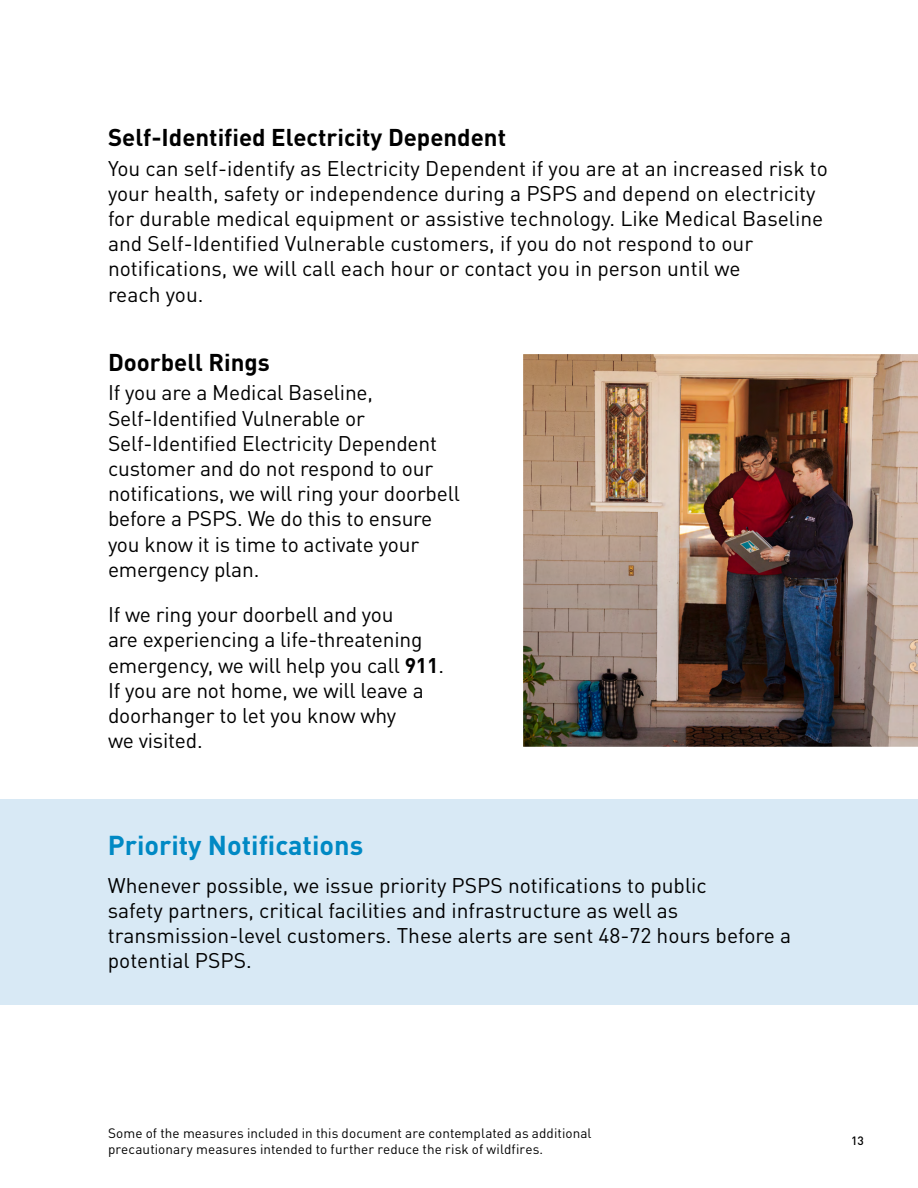
<style>
.page{position:relative;width:918px;height:1188px;background:#fff}
.page>*{position:absolute;margin:0;border:0;box-sizing:border-box;transform-origin:0 0}
.t1{font:700 27px "Nmjxws DINOT";color:#0089c4}
.t2{font:700 24px "Nmjxws DINOT";color:#000}
.t3{font:21px/25.2px "Qxfjhq DINOT";letter-spacing:-.005em;color:#000}
.t4{font:13.5px/16.2px "Cpjdvk DINOT";letter-spacing:.005em;color:#000}
.t5{font:500 12px "Bwlnvg DINOT";color:#000}
.s1{font-family:"Nmjxws DINOT";font-weight:700}
</style>
<div class="page">
<img style="left:523px;top:354px;width:395px;height:393px">
<div style="left:0;top:799px;width:918px;height:205px;background:#d8e9f5"></div>
<h4 class="t2" style="left:108px;top:122px;width:400px">Self-Identified Electricity Dependent</h4>
<p class="t3" style="left:108px;top:155px;width:721px">You can self-identify as Electricity Dependent if you are at an increased risk to your health, safety or independence during a PSPS and depend on electricity for durable medical equipment or assistive technology. Like Medical Baseline and Self-Identified Vulnerable customers, if you do not respond to our notifications, we will call each hour or contact you in person until we<br>reach you.</p>
<h4 class="t2" style="left:108px;top:347px;width:163px">Doorbell Rings</h4>
<p class="t3" style="left:108px;top:380px;width:353px">If you are a Medical Baseline,<br>Self-Identified Vulnerable or<br>Self-Identified Electricity Dependent customer and do not respond to our notifications, we will ring your doorbell before a PSPS. We do this to ensure you know it is time to activate your emergency plan.</p>
<p class="t3" style="left:108px;top:602px;width:338px">If we ring your doorbell and you<br>are experiencing a life-threatening emergency, we will help you call <span class="s1">911</span>.<br>If you are not home, we will leave a doorhanger to let you know why<br>we visited.</p>
<h4 class="t1" style="left:108px;top:827px;width:257px">Priority Notifications</h4>
<p class="t3" style="left:108px;top:872px;width:685px">Whenever possible, we issue priority PSPS notifications to public<br>safety partners, critical facilities and infrastructure as well as transmission-level customers. These alerts are sent 48-72 hours before a potential PSPS.</p>
<p class="t4" style="left:108px;top:1125px;width:485px">Some of the measures included in this document are contemplated as additional precautionary measures intended to further reduce the risk of wildfires.</p>
<p class="t5" style="left:851px;top:1133px;width:14px">13</p>
</div>
